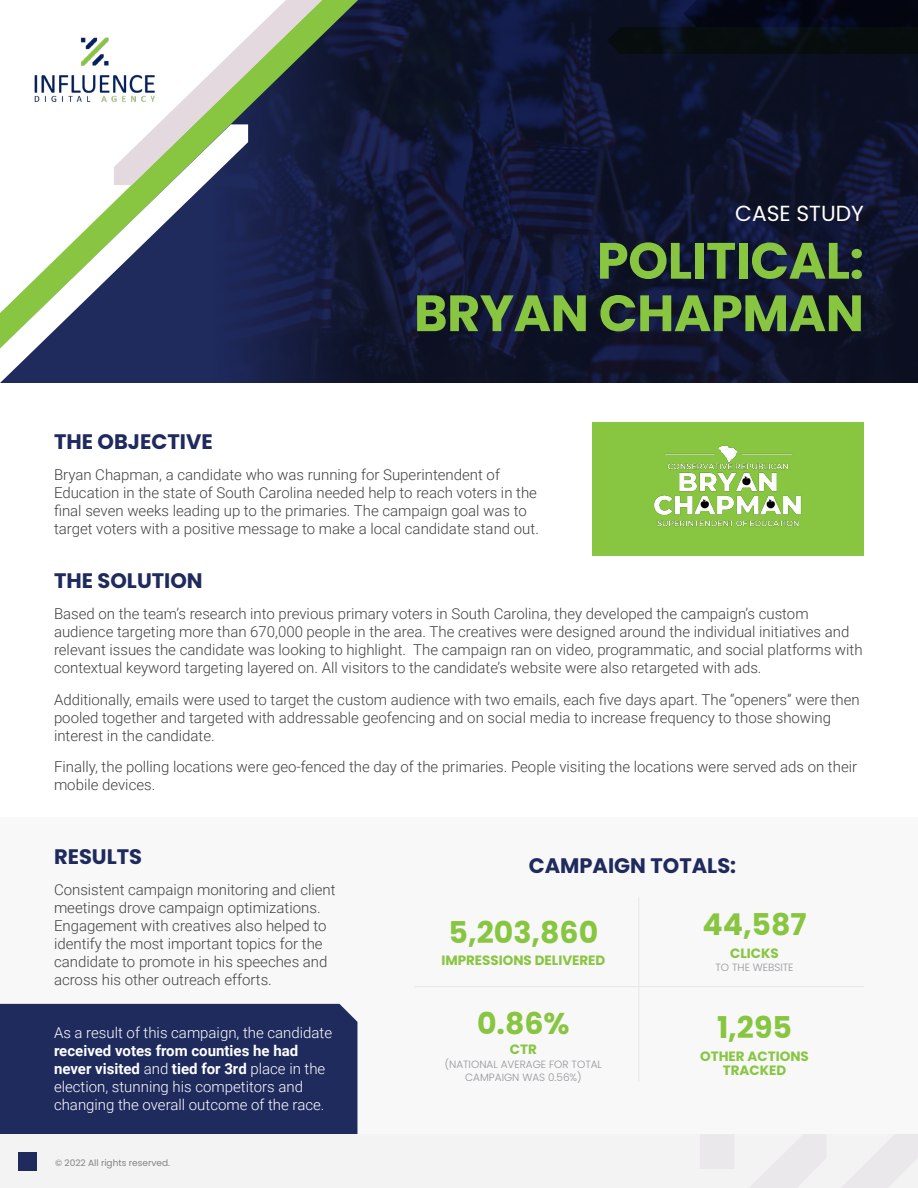
<style>
.page{position:relative;width:918px;height:1188px;background:#fff}
.page>*{position:absolute;margin:0;border:0;box-sizing:border-box;transform-origin:0 0}
.t1{font:700 51px/52.5px "Poppins";letter-spacing:-.01em;color:#88c540;text-align:right}
.t2{font:700 30px "Poppins";color:#88c540}
.t3{font:21.75px "Poppins";color:#fff}
.t4{font:700 21px "Poppins";color:#1f2a5d}
.t5{font:300 15px/18px "Roboto";color:#414042}
.t6{font:300 15px/18px "Roboto";color:#fff}
.t7{font:700 13.5px/13.5px "Poppins";color:#88c540;text-align:center}
.t8{font:300 10.5px/13.5px "Poppins";color:#939598;text-align:center}
.t9{font:9px "Poppins";color:#808285}
.s1{font-weight:700}
</style>
<div class="page">
<div style="left:0;top:1134px;width:918px;height:54px;background:#f3f3f3"></div>
<div style="left:18px;top:1152px;width:19px;height:19px;background:#1f2a5d"></div>
<svg style="left:842px;top:1134px;width:76px;height:54px"></svg>
<svg style="left:750px;top:1135px;width:76px;height:53px"></svg>
<div style="left:700px;top:1134px;width:35px;height:35px;background:#eae8ea"></div>
<div style="left:0;top:818px;width:918px;height:316px;background:#f8f8f9"></div>
<div style="left:0;top:1004px;width:357px;height:130px;background:#1f2a5d"></div>
<div style="left:593px;top:423px;width:271px;height:133px;background:#88c540"></div>
<svg style="left:248px;top:0;width:670px;height:383px;fill:#0e1328"></svg>
<svg style="left:248px;top:0;width:110px;height:349px"></svg>
<svg style="left:158px;top:0;width:164px;height:185px"></svg>
<svg style="left:0;top:124px;width:248px;height:259px"></svg>
<img style="left:34px;top:27px;width:132px;height:85px">
<hr style="left:638px;top:897px;width:1px;height:184px;background:#e6e7e8">
<hr style="left:414px;top:986px;width:450px;height:1px;background:#e6e7e8">
<img style="left:654px;top:446px;width:147px;height:81px">
<h3 class="t3" style="left:735px;top:201px;width:130px">CASE STUDY</h3>
<h1 class="t1" style="left:414px;top:235px;width:452px">POLITICAL:<br>BRYAN CHAPMAN</h1>
<h3 class="t4" style="left:54px;top:429px;width:160px">THE OBJECTIVE</h3>
<p class="t5" style="left:54px;top:466px;width:486px">Bryan Chapman, a candidate who was running for Superintendent of Education in the state of South Carolina needed help to reach voters in the final seven weeks leading up to the primaries. The campaign goal was to target voters with a positive message to make a local candidate stand out.</p>
<h3 class="t4" style="left:54px;top:568px;width:150px">THE SOLUTION</h3>
<p class="t5" style="left:54px;top:604px;width:810px">Based on the team’s research into previous primary voters in South Carolina, they developed the campaign’s custom audience targeting more than 670,000 people in the area. The creatives were designed around the individual initiatives and relevant issues the candidate was looking to highlight. The campaign ran on video, programmatic, and social platforms with contextual keyword targeting layered on. All visitors to the candidate’s website were also retargeted with ads.</p>
<p class="t5" style="left:54px;top:690px;width:807px">Additionally, emails were used to target the custom audience with two emails, each five days apart. The “openers” were then pooled together and targeted with addressable geofencing and on social media to increase frequency to those showing interest in the candidate.</p>
<p class="t5" style="left:54px;top:757px;width:805px">Finally, the polling locations were geo-fenced the day of the primaries. People visiting the locations were served ads on their mobile devices.</p>
<h3 class="t4" style="left:54px;top:844px;width:90px">RESULTS</h3>
<p class="t5" style="left:54px;top:881px;width:283px">Consistent campaign monitoring and client meetings drove campaign optimizations.<br>Engagement with creatives also helped to identify the most important topics for the candidate to promote in his speeches and across his other outreach efforts.</p>
<p class="t6" style="left:54px;top:1023px;width:280px">As a result of this campaign, the candidate</p>
<p class="t6" style="left:54px;top:1041px;width:273px"><span class="s1">received votes from counties he had never visited</span> and <span class="s1">tied for 3rd</span> place in the election, stunning his competitors and changing the overall outcome of the race.</p>
<p class="t9" style="left:55px;top:1158px;width:116px">© 2022 All rights reserved.</p>
<h3 class="t4" style="left:529px;top:854px;width:209px">CAMPAIGN TOTALS:</h3>
<h2 class="t2" style="left:449px;top:915px;width:151px">5,203,860</h2>
<p class="t7" style="left:441px;top:953px;width:166px">IMPRESSIONS DELIVERED</p>
<h2 class="t2" style="left:477px;top:1006px;width:94px">0.86%</h2>
<p class="t7" style="left:510px;top:1043px;width:29px">CTR</p>
<p class="t8" style="left:445px;top:1058px;width:159px">(NATIONAL AVERAGE FOR TOTAL<br>CAMPAIGN WAS 0.56%)</p>
<h2 class="t2" style="left:702px;top:907px;width:106px">44,587</h2>
<p class="t7" style="left:730px;top:947px;width:50px">CLICKS</p>
<p class="t8" style="left:715px;top:961px;width:80px">TO THE WEBSITE</p>
<h2 class="t2" style="left:717px;top:1010px;width:76px">1,295</h2>
<p class="t7" style="left:700px;top:1050px;width:110px">OTHER ACTIONS<br>TRACKED</p>
</div>
